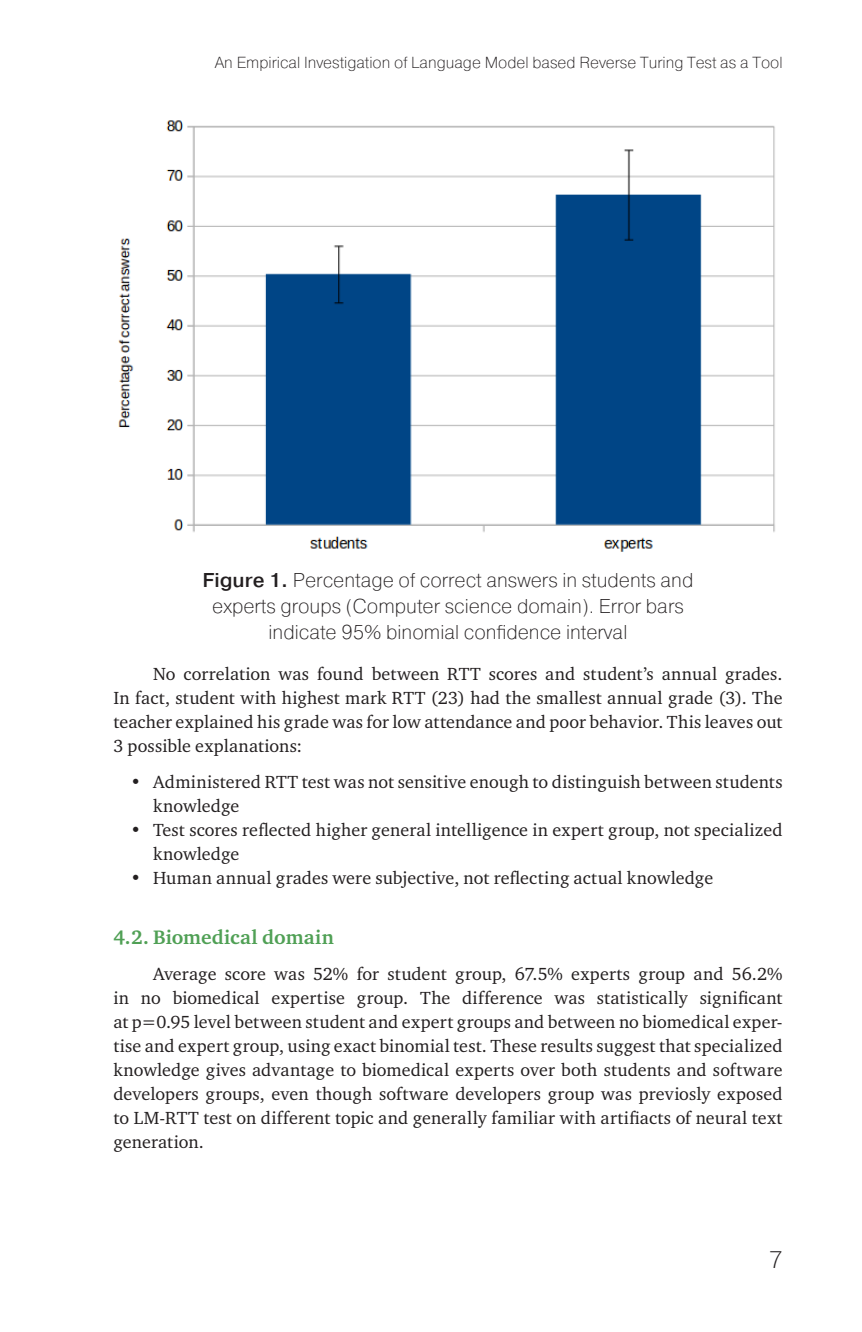
<style>
.page{position:relative;width:862px;height:1332px;background:#fff}
.page>*{position:absolute;margin:0;border:0;box-sizing:border-box;transform-origin:0 0}
.t1{font:200 24px "Pragmatica";color:#231f20}
.t2{font:200 20px/26px "Pragmatica";color:#231f20;text-align:center}
.t3{font:700 20px "Charter ITC";letter-spacing:.005em;color:#50a055}
.t4{font:18px/24px "Charter ITC";letter-spacing:.01em;color:#231f20;text-align:justify}
.t5{font:200 16px "Pragmatica";color:#231f20}
.s1{font-weight:500}
</style>
<div class="page">
<img style="left:118px;top:120px;width:657px;height:432px">
<p class="t5" style="left:215px;top:52px;width:569px">An Empirical Investigation of Language Model based Reverse Turing Test as a Tool</p>
<p class="t2" style="left:203px;top:566px;width:492px"><span class="s1">Figure 1.</span> Percentage of correct answers in students and experts groups (Computer science domain). Error bars indicate 95% binomial confidence interval</p>
<p class="t4" style="left:113px;top:662px;width:670px;text-indent:40px">No correlation was found between RTT scores and student’s annual grades.<br>In fact, student with highest mark RTT (23) had the smallest annual grade (3). The teacher explained his grade was for low attendance and poor behavior. This leaves out 3 possible explanations:</p>
<p class="t4" style="left:153px;top:770px;width:631px;text-indent:-23px">• Administered RTT test was not sensitive enough to distinguish between students knowledge</p>
<p class="t4" style="left:153px;top:818px;width:631px;text-indent:-23px">• Test scores reflected higher general intelligence in expert group, not specialized knowledge</p>
<p class="t4" style="left:130px;top:866px;width:584px">• Human annual grades were subjective, not reflecting actual knowledge</p>
<p class="t3" style="left:113px;top:925px;width:222px">4.2. Biomedical domain</p>
<p class="t4" style="left:113px;top:962px;width:670px;text-indent:40px">Average score was 52% for student group, 67.5% experts group and 56.2% in no biomedical expertise group. The difference was statistically significant at p=0.95 level between student and expert groups and between no biomedical exper&shy;tise and expert group, using exact binomial test. These results suggest that specialized knowledge gives advantage to biomedical experts over both students and software developers groups, even though software developers group was previosly exposed to LM-RTT test on different topic and generally familiar with artifiacts of neural text generation.</p>
<h1 class="t1" style="left:769px;top:1244px;width:15px">7</h1>
</div>
